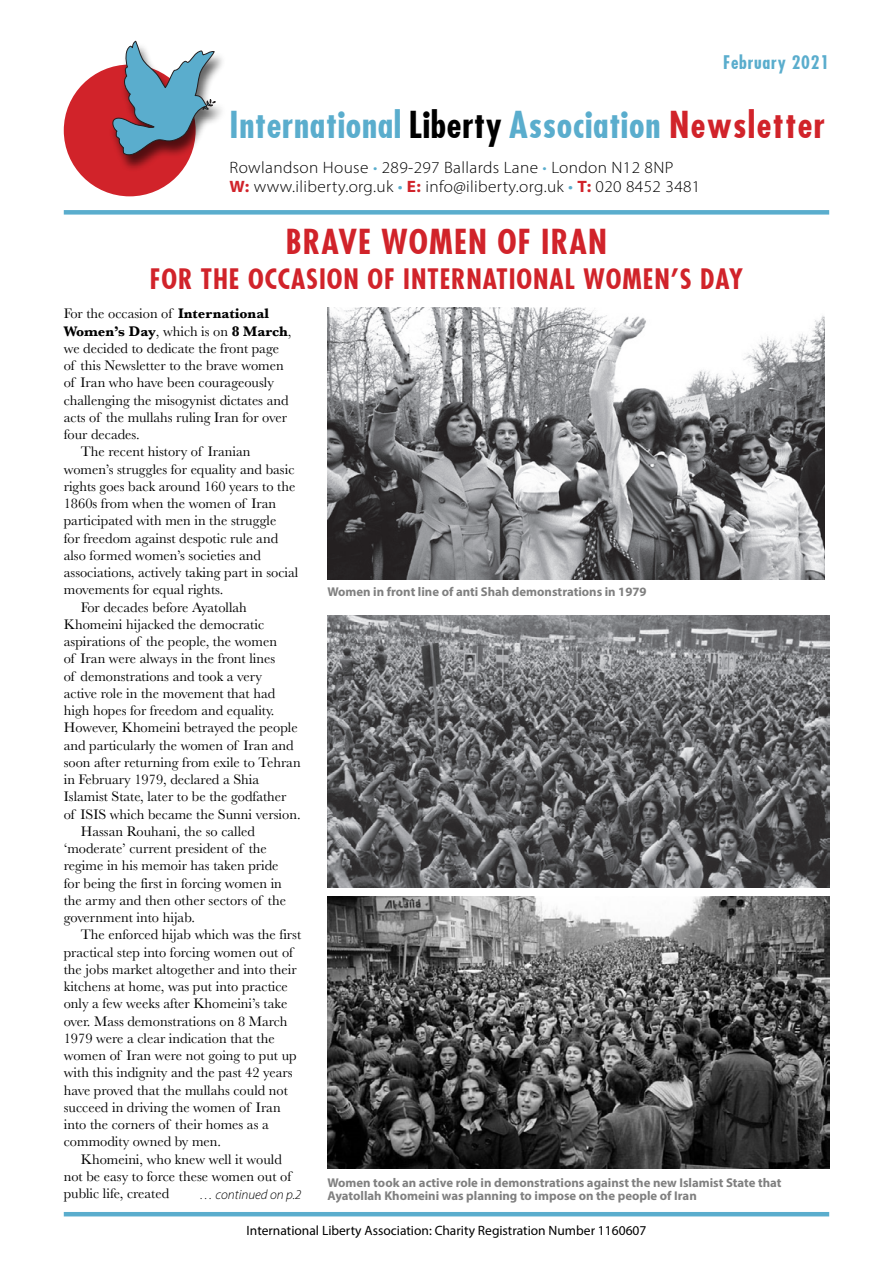
<style>
.page{position:relative;width:893px;height:1263px;background:#fff}
.page>*{position:absolute;margin:0;border:0;box-sizing:border-box;transform-origin:0 0}
.t1{font:700 condensed 35.55px "Futura";letter-spacing:.02em;color:#5aadcd}
._01_Headline_Unalign{font:700 condensed 33px "Futura";letter-spacing:.035em;color:#d1232a}
._01_Headline_Unalign-2{font:700 condensed 27px "Futura";letter-spacing:.035em;color:#d1232a}
.t2{font:700 condensed 18px "Futura";letter-spacing:.04em;color:#5aadcd}
.t3{font:300 16.5px "Myriad Pro";letter-spacing:.02em;color:#000;scale:1.05 1}
._03_BODY_no_hyphenat{font:14.4px/17.2px "Baskerville";color:#000}
._03_BODY_First_Para{font:14.4px/17.2px "Baskerville";color:#000}
.Text_1{font:13.5px "Myriad Pro";color:#000}
.Continued_italic_Rig{font:italic 300 13.5px "Myriad Pro";color:#000}
.Caption_8_5_9{font:700 12.75px/13.5px "Myriad Pro";color:#808080}
.s1{color:#000}
.s2{color:#d1232a}
.s3{color:#5aadcd}
.s4{font-weight:700;color:#d1232a}
.s5{font-weight:400;color:#5aadcd}
.s6{font-weight:700}
</style>
<div class="page">
<img style="left:327px;top:307px;width:498px;height:273px">
<img style="left:327px;top:615px;width:502px;height:272px">
<img style="left:327px;top:896px;width:502px;height:272px">
<div style="left:64px;top:65px;width:132px;height:131px;background:#d1232a;border-radius:50%"></div>
<div style="left:109px;top:42px;width:118px;height:129px;background:#000;opacity:.61"></div>
<svg style="left:110px;top:40px;width:106px;height:116px"></svg>
<div style="left:64px;top:210px;width:765px;height:5px;background:#5aadcd"></div>
<hr style="left:64px;top:1212px;width:765px;height:4px;background:#5aadcd">
<p class="t2" style="left:723px;top:51px;width:107px">February 2021</p>
<p class="t1" style="left:230px;top:103px;width:597px">International <span class="s1">Liberty</span> Association <span class="s2">Newsletter</span></p>
<p class="t3" style="left:230px;top:157px;width:424px">Rowlandson House <span class="s3">•</span> 289-297 Ballards Lane <span class="s3">•</span> London N12 8NP</p>
<p class="t3" style="left:230px;top:177px;width:450px"><span class="s4">W:</span> www.iliberty.org.uk <span class="s5">•</span> <span class="s4">E:</span> info@iliberty.org.uk <span class="s5">•</span> <span class="s4">T:</span> 020 8452 3481</p>
<p class="_01_Headline_Unalign" style="left:286px;top:222px;width:323px">BRAVE WOMEN OF IRAN</p>
<p class="_01_Headline_Unalign-2" style="left:150px;top:262px;width:595px">FOR THE OCCASION OF INTERNATIONAL WOMEN’S DAY</p>
<p class="_03_BODY_First_Para" style="left:64px;top:305px;width:229px">For the occasion of <span class="s6">International Women’s Day</span>, which is on <span class="s6">8 March</span>, we decided to dedicate the front page of this Newsletter to the brave women of Iran who have been courageously challenging the misogynist dictates and acts of the mullahs ruling Iran for over four decades.</p>
<p class="_03_BODY_no_hyphenat" style="left:64px;top:443px;width:236px;text-indent:17px">The recent history of Iranian women’s struggles for equality and basic rights goes back around 160 years to the 1860s from when the women of Iran participated with men in the struggle<br>for freedom against despotic rule and also formed women’s societies and associations, actively taking part in social movements for equal rights.</p>
<p class="_03_BODY_no_hyphenat" style="left:64px;top:598px;width:238px;text-indent:17px">For decades before Ayatollah Khomeini hijacked the democratic aspirations of the people, the women<br>of Iran were always in the front lines<br>of demonstrations and took a very<br>active role in the movement that had high hopes for freedom and equality.<br>However, Khomeini betrayed the people and particularly the women of Iran and soon after returning from exile to Tehran in February 1979, declared a Shia Islamist State, later to be the godfather of ISIS which became the Sunni version.</p>
<p class="_03_BODY_no_hyphenat" style="left:64px;top:823px;width:224px;text-indent:17px">Hassan Rouhani, the so called ‘moderate’ current president of the regime in his memoir has taken pride for being the first in forcing women in the army and then other sectors of the government into hijab.</p>
<p class="_03_BODY_no_hyphenat" style="left:64px;top:926px;width:239px;text-indent:17px">The enforced hijab which was the first practical step into forcing women out of the jobs market altogether and into their kitchens at home, was put into practice only a few weeks after Khomeini’s take over. Mass demonstrations on 8 March 1979 were a clear indication that the women of Iran were not going to put up with this indignity and the past 42 years have proved that the mullahs could not succeed in driving the women of Iran into the corners of their homes as a commodity owned by men.</p>
<p class="_03_BODY_no_hyphenat" style="left:64px;top:1150px;width:229px;text-indent:17px">Khomeini, who knew well it would not be easy to force these women out of public life, created</p>
<p class="Continued_italic_Rig" style="left:200px;top:1186px;width:103px">… continued on p.2</p>
<p class="Caption_8_5_9" style="left:327px;top:585px;width:321px">Women in front line of anti Shah demonstrations in 1979</p>
<p class="Caption_8_5_9" style="left:327px;top:1175px;width:456px">Women took an active role in demonstrations against the new Islamist State that<br>Ayatollah Khomeini was planning to impose on the people of Iran</p>
<p class="Text_1" style="left:247px;top:1222px;width:401px">International Liberty Association: Charity Registration Number 1160607</p>
</div>
